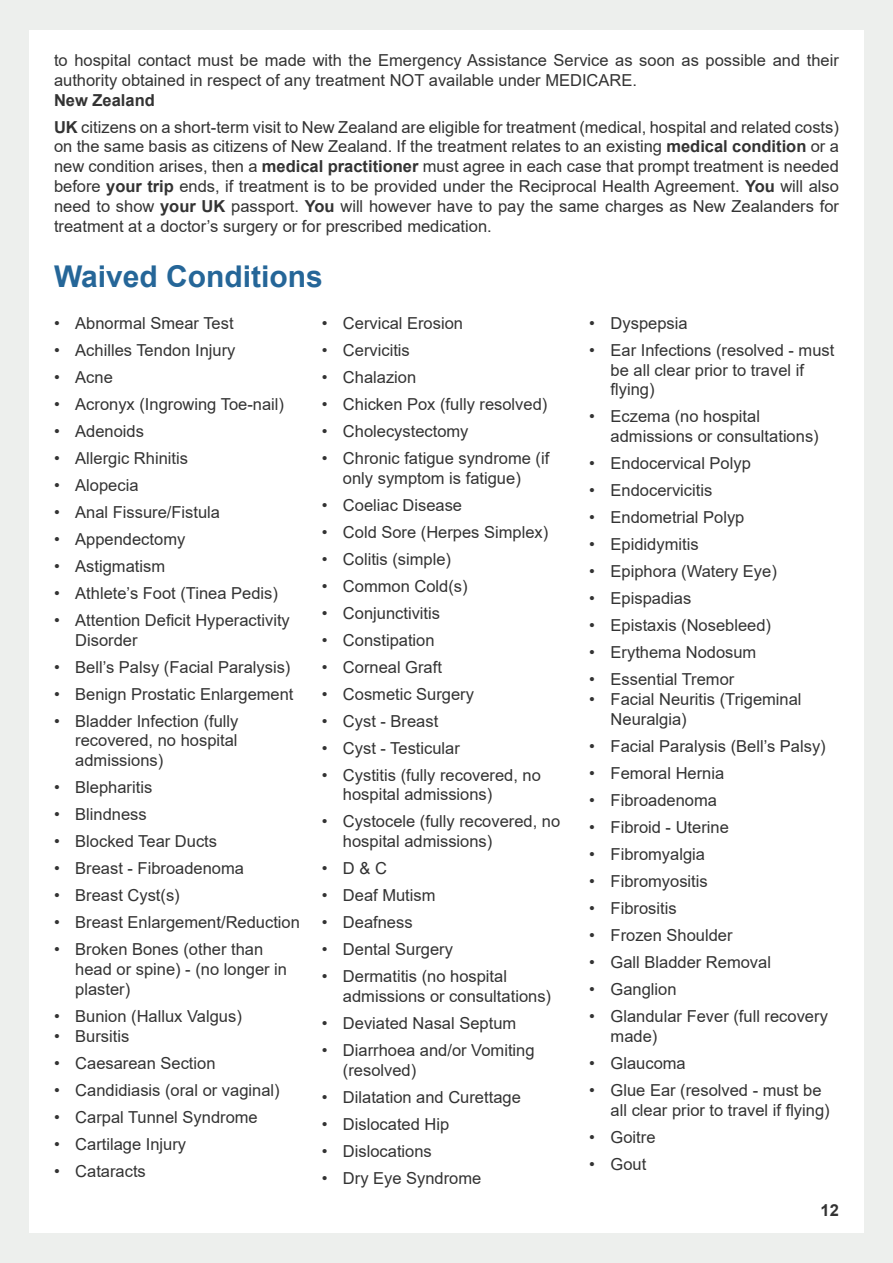
<style>
.page{position:relative;width:893px;height:1263px;background:#fff}
.page>*{position:absolute;margin:0;border:0;box-sizing:border-box;transform-origin:0 0}
.Subheading{font:700 30px "Arial";color:#256698}
.t1{font:16.5px/19.8px "Arial";color:#333}
.t2{font:700 16.5px "Arial";color:#333}
.s1{font-weight:700}
</style>
<div class="page">
<div style="left:865px;top:0;width:28px;height:1263px;background:#edefed"></div>
<div style="left:0;top:0;width:28px;height:1263px;background:#edefed"></div>
<div style="left:0;top:1233px;width:893px;height:30px;background:#edefed"></div>
<div style="left:0;top:0;width:893px;height:30px;background:#edefed"></div>
<p class="t1" style="left:54px;top:50px;width:786px">to hospital contact must be made with the Emergency Assistance Service as soon as possible and their authority obtained in respect of any treatment NOT available under MEDICARE.</p>
<p class="t2" style="left:54px;top:88px;width:102px">New Zealand</p>
<p class="t1" style="left:54px;top:117px;width:786px;text-align:justify"><span class="s1">UK</span> citizens on a short-term visit to New Zealand are eligible for treatment (medical, hospital and related costs) on the same basis as citizens of New Zealand. If the treatment relates to an existing <span class="s1">medical condition</span> or a new condition arises, then a <span class="s1">medical practitioner</span> must agree in each case that prompt treatment is needed before <span class="s1">your trip</span> ends, if treatment is to be provided under the Reciprocal Health Agreement. <span class="s1">You</span> will also need to show <span class="s1">your UK</span> passport. <span class="s1">You</span> will however have to pay the same charges as New Zealanders for treatment at a doctor’s surgery or for prescribed medication.</p>
<p class="Subheading" style="left:54px;top:256px;width:270px">Waived Conditions</p>
<p class="t1" style="left:54px;top:313px;width:181px">• Abnormal Smear Test</p>
<p class="t1" style="left:54px;top:340px;width:183px">• Achilles Tendon Injury</p>
<p class="t1" style="left:54px;top:367px;width:60px">• Acne</p>
<p class="t1" style="left:54px;top:394px;width:232px">• Acronyx (Ingrowing Toe-nail)</p>
<p class="t1" style="left:54px;top:421px;width:92px">• Adenoids</p>
<p class="t1" style="left:54px;top:448px;width:136px">• Allergic Rhinitis</p>
<p class="t1" style="left:54px;top:475px;width:86px">• Alopecia</p>
<p class="t1" style="left:54px;top:502px;width:168px">• Anal Fissure/Fistula</p>
<p class="t1" style="left:54px;top:529px;width:133px">• Appendectomy</p>
<p class="t1" style="left:54px;top:556px;width:113px">• Astigmatism</p>
<p class="t1" style="left:54px;top:583px;width:225px">• Athlete’s Foot (Tinea Pedis)</p>
<p class="t1" style="left:75px;top:610px;width:216px;text-indent:-21px">• Attention Deficit Hyperactivity<br>Disorder</p>
<p class="t1" style="left:54px;top:657px;width:238px">• Bell’s Palsy (Facial Paralysis)</p>
<p class="t1" style="left:54px;top:684px;width:241px">• Benign Prostatic Enlargement</p>
<p class="t1" style="left:75px;top:711px;width:165px;text-align:justify;text-indent:-21px">• Bladder Infection (fully recovered, no hospital admissions)</p>
<p class="t1" style="left:54px;top:777px;width:100px">• Blepharitis</p>
<p class="t1" style="left:54px;top:804px;width:94px">• Blindness</p>
<p class="t1" style="left:54px;top:831px;width:165px">• Blocked Tear Ducts</p>
<p class="t1" style="left:54px;top:858px;width:191px">• Breast - Fibroadenoma</p>
<p class="t1" style="left:54px;top:885px;width:127px">• Breast Cyst(s)</p>
<p class="t1" style="left:54px;top:912px;width:247px">• Breast Enlargement/Reduction</p>
<p class="t1" style="left:75px;top:939px;width:213px;text-indent:-21px">• Broken Bones (other than head or spine) - (no longer in plaster)</p>
<p class="t1" style="left:54px;top:1006px;width:189px">• Bunion (Hallux Valgus)</p>
<p class="t1" style="left:54px;top:1026px;width:77px">• Bursitis</p>
<p class="t1" style="left:54px;top:1053px;width:163px">• Caesarean Section</p>
<p class="t1" style="left:54px;top:1080px;width:227px">• Candidiasis (oral or vaginal)</p>
<p class="t1" style="left:54px;top:1107px;width:205px">• Carpal Tunnel Syndrome</p>
<p class="t1" style="left:54px;top:1134px;width:134px">• Cartilage Injury</p>
<p class="t1" style="left:54px;top:1161px;width:93px">• Cataracts</p>
<p class="t1" style="left:322px;top:313px;width:143px">• Cervical Erosion</p>
<p class="t1" style="left:322px;top:340px;width:90px">• Cervicitis</p>
<p class="t1" style="left:322px;top:367px;width:96px">• Chalazion</p>
<p class="t1" style="left:322px;top:394px;width:227px">• Chicken Pox (fully resolved)</p>
<p class="t1" style="left:322px;top:421px;width:148px">• Cholecystectomy</p>
<p class="t1" style="left:322px;top:448px;width:229px;text-align:center">• Chronic fatigue syndrome (if only symptom is fatigue)</p>
<p class="t1" style="left:322px;top:495px;width:142px">• Coeliac Disease</p>
<p class="t1" style="left:322px;top:522px;width:228px">• Cold Sore (Herpes Simplex)</p>
<p class="t1" style="left:322px;top:549px;width:131px">• Colitis (simple)</p>
<p class="t1" style="left:322px;top:576px;width:147px">• Common Cold(s)</p>
<p class="t1" style="left:322px;top:603px;width:120px">• Conjunctivitis</p>
<p class="t1" style="left:322px;top:630px;width:114px">• Constipation</p>
<p class="t1" style="left:322px;top:657px;width:122px">• Corneal Graft</p>
<p class="t1" style="left:322px;top:684px;width:154px">• Cosmetic Surgery</p>
<p class="t1" style="left:322px;top:711px;width:118px">• Cyst - Breast</p>
<p class="t1" style="left:322px;top:738px;width:140px">• Cyst - Testicular</p>
<p class="t1" style="left:343px;top:765px;width:200px;text-indent:-21px">• Cystitis (fully recovered, no hospital admissions)</p>
<p class="t1" style="left:343px;top:812px;width:219px;text-indent:-21px">• Cystocele (fully recovered, no hospital admissions)</p>
<p class="t1" style="left:322px;top:858px;width:67px">• D &amp; C</p>
<p class="t1" style="left:322px;top:885px;width:115px">• Deaf Mutism</p>
<p class="t1" style="left:322px;top:912px;width:92px">• Deafness</p>
<p class="t1" style="left:322px;top:939px;width:133px">• Dental Surgery</p>
<p class="t1" style="left:343px;top:966px;width:210px;text-indent:-21px">• Dermatitis (no hospital admissions or consultations)</p>
<p class="t1" style="left:322px;top:1013px;width:196px">• Deviated Nasal Septum</p>
<p class="t1" style="left:343px;top:1040px;width:193px;text-indent:-21px">• Diarrhoea and/or Vomiting (resolved)</p>
<p class="t1" style="left:322px;top:1087px;width:201px">• Dilatation and Curettage</p>
<p class="t1" style="left:322px;top:1114px;width:129px">• Dislocated Hip</p>
<p class="t1" style="left:322px;top:1141px;width:112px">• Dislocations</p>
<p class="t1" style="left:322px;top:1168px;width:161px">• Dry Eye Syndrome</p>
<p class="t1" style="left:589px;top:313px;width:100px">• Dyspepsia</p>
<p class="t1" style="left:611px;top:340px;width:225px;text-indent:-21px">• Ear Infections (resolved - must be all clear prior to travel if flying)</p>
<p class="t1" style="left:611px;top:407px;width:210px;text-indent:-21px">• Eczema (no hospital admissions or consultations)</p>
<p class="t1" style="left:589px;top:453px;width:163px">• Endocervical Polyp</p>
<p class="t1" style="left:589px;top:480px;width:125px">• Endocervicitis</p>
<p class="t1" style="left:589px;top:507px;width:157px">• Endometrial Polyp</p>
<p class="t1" style="left:589px;top:534px;width:111px">• Epididymitis</p>
<p class="t1" style="left:589px;top:561px;width:189px">• Epiphora (Watery Eye)</p>
<p class="t1" style="left:589px;top:588px;width:103px">• Epispadias</p>
<p class="t1" style="left:589px;top:615px;width:183px">• Epistaxis (Nosebleed)</p>
<p class="t1" style="left:589px;top:642px;width:169px">• Erythema Nodosum</p>
<p class="t1" style="left:589px;top:669px;width:147px">• Essential Tremor</p>
<p class="t1" style="left:611px;top:689px;width:192px;text-indent:-21px">• Facial Neuritis (Trigeminal<br>Neuralgia)</p>
<p class="t1" style="left:589px;top:736px;width:238px">• Facial Paralysis (Bell’s Palsy)</p>
<p class="t1" style="left:589px;top:763px;width:136px">• Femoral Hernia</p>
<p class="t1" style="left:589px;top:790px;width:129px">• Fibroadenoma</p>
<p class="t1" style="left:589px;top:817px;width:141px">• Fibroid - Uterine</p>
<p class="t1" style="left:589px;top:844px;width:117px">• Fibromyalgia</p>
<p class="t1" style="left:589px;top:871px;width:120px">• Fibromyositis</p>
<p class="t1" style="left:589px;top:898px;width:89px">• Fibrositis</p>
<p class="t1" style="left:589px;top:925px;width:145px">• Frozen Shoulder</p>
<p class="t1" style="left:589px;top:952px;width:183px">• Gall Bladder Removal</p>
<p class="t1" style="left:589px;top:979px;width:89px">• Ganglion</p>
<p class="t1" style="left:611px;top:1006px;width:219px;text-indent:-21px">• Glandular Fever (full recovery made)</p>
<p class="t1" style="left:589px;top:1053px;width:98px">• Glaucoma</p>
<p class="t1" style="left:611px;top:1080px;width:221px;text-indent:-21px">• Glue Ear (resolved - must be all clear prior to travel if flying)</p>
<p class="t1" style="left:589px;top:1127px;width:68px">• Goitre</p>
<p class="t1" style="left:589px;top:1154px;width:59px">• Gout</p>
<p class="t2" style="left:821px;top:1198px;width:20px">12</p>
</div>
